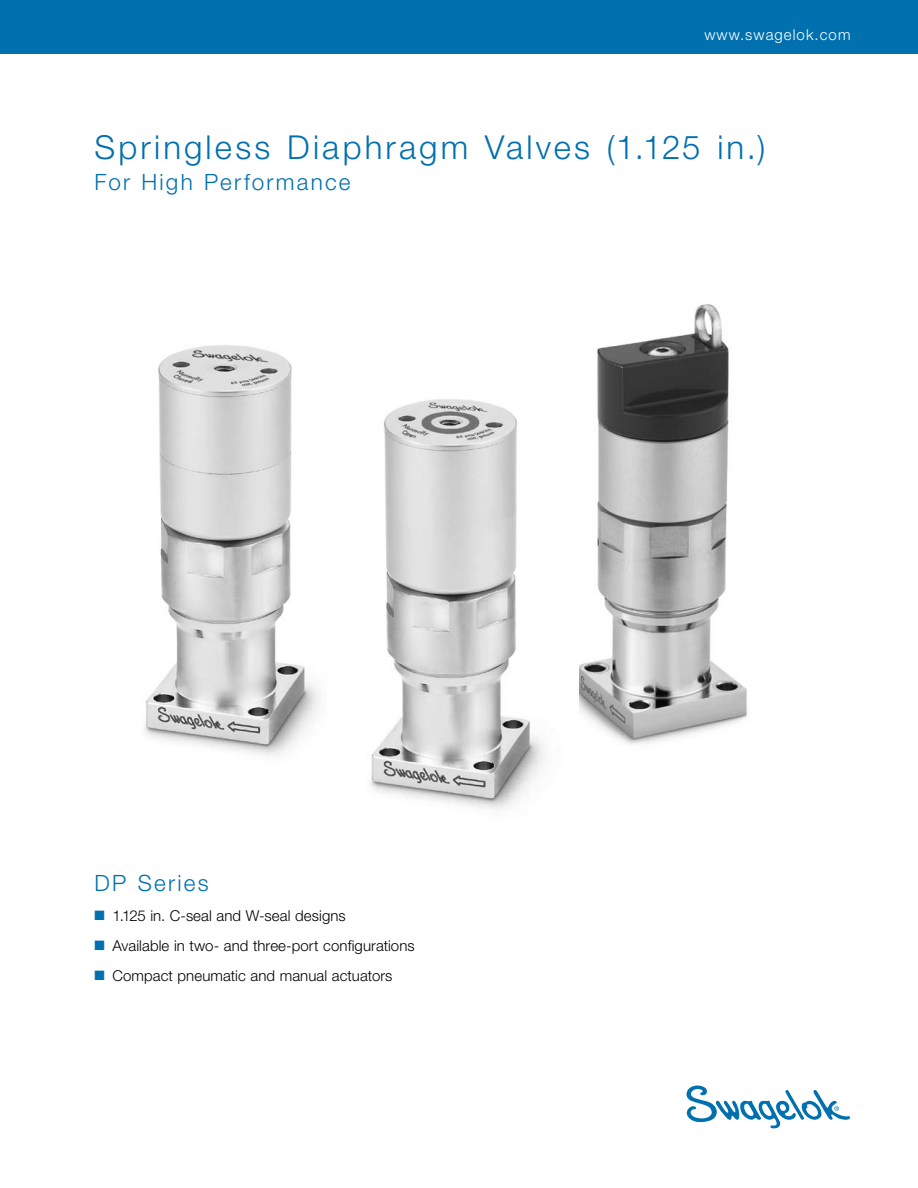
<style>
.page{position:relative;width:918px;height:1188px;background:#fff}
.page>*{position:absolute;margin:0;border:0;box-sizing:border-box;transform-origin:0 0}
.t1{font:300 33px "Helvetica Neue LT Std";letter-spacing:.095em;color:#0070af}
.t2{font:300 22.5px "Helvetica Neue LT Std";letter-spacing:.1em;color:#0070af}
.t3{font:300 15px "Helvetica Neue LT Std";letter-spacing:.005em;color:#000}
.t4{font:300 15px "Helvetica Neue LT Std";letter-spacing:.07em;color:#fff}
.s1{color:#0070af}
</style>
<div class="page">
<svg style="left:687px;top:1086px;width:163px;height:42px"></svg>
<div style="left:0;top:0;width:918px;height:54px;background:#0070af"></div>
<img style="left:579px;top:304px;width:169px;height:441px">
<img style="left:144px;top:345px;width:176px;height:411px">
<img style="left:370px;top:399px;width:175px;height:410px">
<p class="t4" style="left:704px;top:26px;width:148px">www.swagelok.com</p>
<h1 class="t1" style="left:94px;top:127px;width:672px">Springless Diaphragm Valves (1.125 in.)</h1>
<h2 class="t2" style="left:94px;top:168px;width:258px">For High Performance</h2>
<h2 class="t2" style="left:94px;top:869px;width:116px">DP Series</h2>
<p class="t3" style="left:94px;top:906px;width:253px"><span class="s1">■</span> 1.125 in. C-seal and W-seal designs</p>
<p class="t3" style="left:94px;top:936px;width:322px"><span class="s1">■</span> Available in two- and three-port configurations</p>
<p class="t3" style="left:94px;top:966px;width:300px"><span class="s1">■</span> Compact pneumatic and manual actuators</p>
</div>
